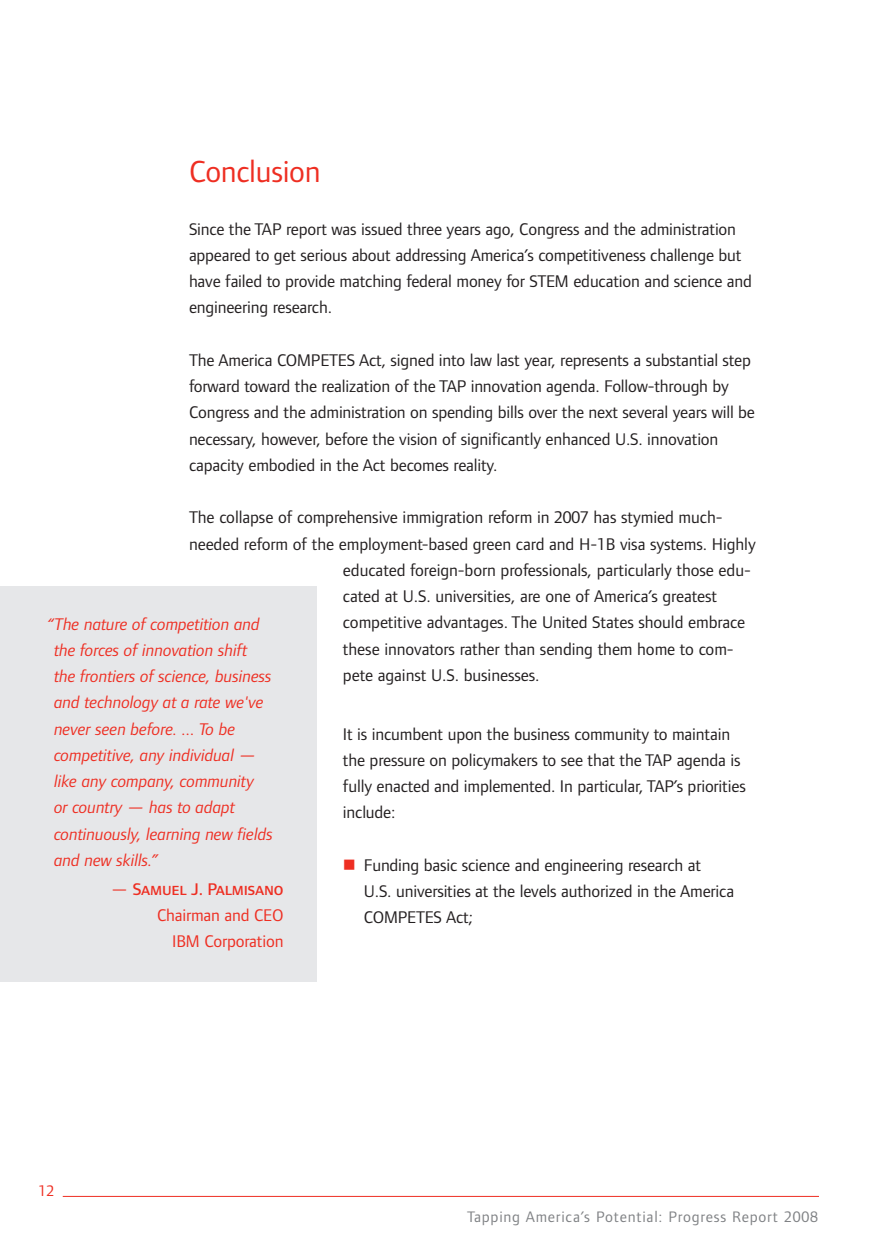
<style>
.page{position:relative;width:882px;height:1260px;background:#fff}
.page>*{position:absolute;margin:0;border:0;box-sizing:border-box;transform-origin:0 0}
.t1{font:31.5px "Foundry Form Sans";letter-spacing:-.01em;color:#ee2e22}
.t2{font:17.5px/26.2px "Foundry Form Sans";letter-spacing:-.01em;color:#231f20}
.t3{font:italic 17.5px/26.2px "Foundry Form Sans";letter-spacing:-.01em;color:#ee2e22}
.t4{font:17.5px/26.2px "Foundry Form Sans";letter-spacing:-.01em;color:#ee2e22;text-align:right}
.t5{font:17.5px "Foundry Form Sans Medium SC";letter-spacing:-.01em;color:#ee2e22}
.t6{font:15.75px "Foundry Form Sans";letter-spacing:.05em;color:#808285}
.t7{font:15.75px "Foundry Form Sans";color:#ee2e22}
.s1{font-family:"Foundry Form Sans"}
.s2{color:#ee2e22}
</style>
<div class="page">
<hr style="left:63px;top:1196px;width:756px;height:1px;background:#ee2e22">
<div style="left:0;top:586px;width:317px;height:396px;background:#e6e7e9"></div>
<h1 class="t1" style="left:189px;top:160px;width:133px">Conclusion</h1>
<p class="t2" style="left:189px;top:217px;width:565px">Since the TAP report was issued three years ago, Congress and the administration appeared to get serious about addressing America’s competitiveness challenge but have failed to provide matching federal money for STEM education and science and engineering research.</p>
<p class="t2" style="left:189px;top:348px;width:568px">The America COMPETES Act, signed into law last year, represents a substantial step forward toward the realization of the TAP innovation agenda. Follow-through by Congress and the administration on spending bills over the next several years will be necessary, however, before the vision of significantly enhanced U.S. innovation capacity embodied in the Act becomes reality.</p>
<p class="t2" style="left:189px;top:506px;width:535px">The collapse of comprehensive immigration reform in 2007 has stymied much-</p>
<p class="t2" style="left:189px;top:532px;width:568px">needed reform of the employment-based green card and H-1B visa systems. Highly</p>
<p class="t2" style="left:343px;top:558px;width:409px">educated foreign-born professionals, particularly those edu-</p>
<p class="t2" style="left:343px;top:585px;width:376px">cated at U.S. universities, are one of America’s greatest</p>
<p class="t2" style="left:343px;top:611px;width:404px">competitive advantages. The United States should embrace</p>
<p class="t2" style="left:343px;top:637px;width:392px">these innovators rather than sending them home to com-</p>
<p class="t2" style="left:343px;top:663px;width:198px">pete against U.S. businesses.</p>
<p class="t3" style="left:54px;top:610px;width:220px;text-indent:-7px">“The nature of competition and the forces of innovation shift the frontiers of science, business and technology at a rate we've never seen before. ... To be competitive, any individual — like any company, community<br>or country — has to adapt continuously, learning new fields and new skills.”</p>
<p class="t5" style="left:111px;top:878px;width:174px"><span class="s1">—</span> Samuel J. Palmisano</p>
<p class="t4" style="left:157px;top:903px;width:128px">Chairman and CEO<br>IBM Corporation</p>
<p class="t2" style="left:343px;top:722px;width:404px">It is incumbent upon the business community to maintain the pressure on policymakers to see that the TAP agenda is fully enacted and implemented. In particular, TAP’s priorities include:</p>
<p class="t2" style="left:364px;top:853px;width:372px;text-indent:-21px"><span class="s2">■</span> Funding basic science and engineering research at<br>U.S. universities at the levels authorized in the America<br>COMPETES Act;</p>
<p class="t7" style="left:39px;top:1185px;width:17px">12</p>
<p class="t6" style="left:467px;top:1210px;width:352px">Tapping America’s Potential: Progress Report 2008</p>
</div>
